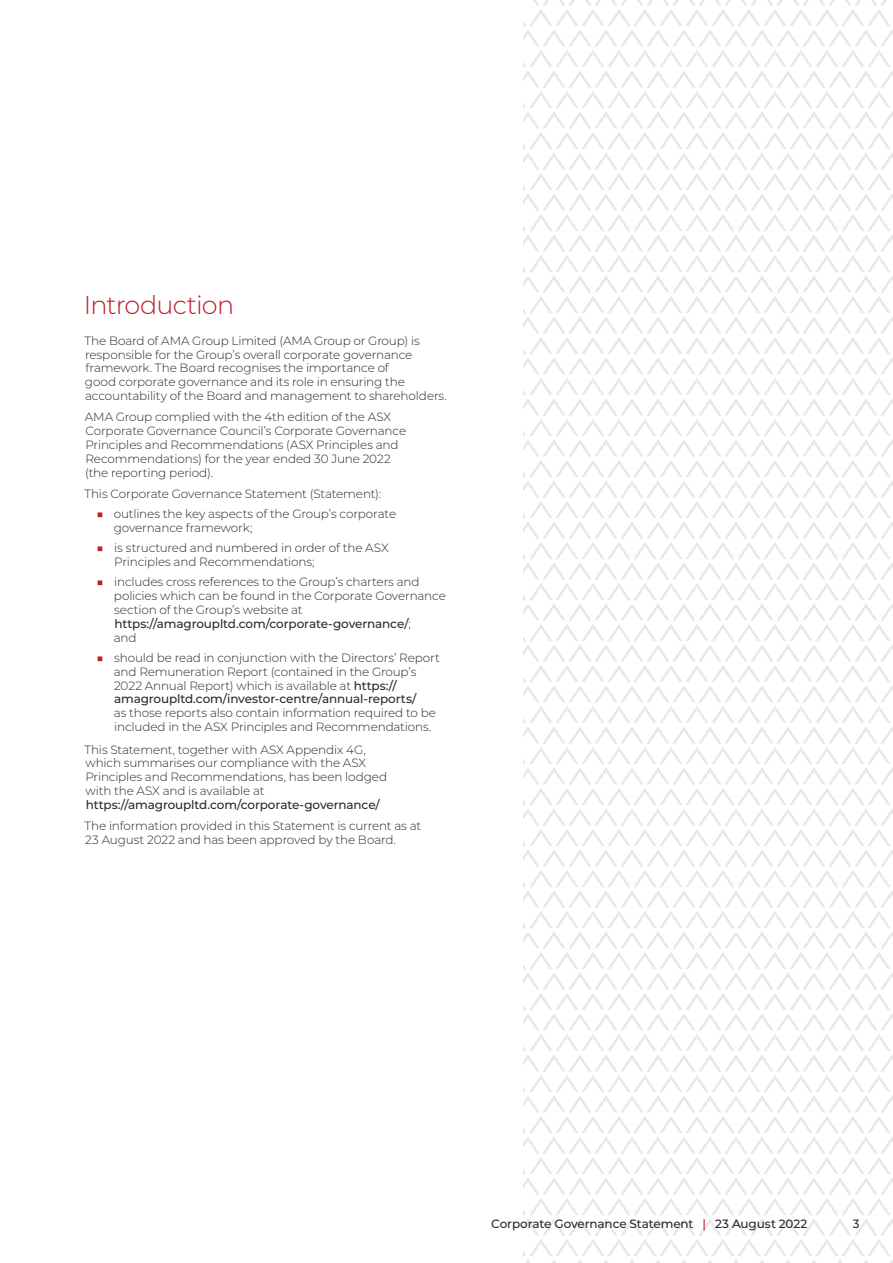
<style>
.page{position:relative;width:893px;height:1263px;background:#fff}
.page>*{position:absolute;margin:0;border:0;box-sizing:border-box;transform-origin:0 0}
.t1{font:300 25.5px "Montserrat";letter-spacing:-.035em;color:#be1e2d}
.t2{font:300 12px/13.8px "Montserrat";letter-spacing:-.01em;color:#292829}
.t3{font:500 12px "Montserrat";letter-spacing:-.01em;color:#292829}
.s1{color:#be1e2d}
.s2{font-weight:500}
</style>
<div class="page">
<svg style="left:523px;top:0;width:370px;height:1263px"></svg>
<h1 class="t1" style="left:84px;top:287px;width:152px">Introduction</h1>
<p class="t2" style="left:84px;top:333px;width:364px">The Board of AMA Group Limited (AMA Group or Group) is responsible for the Group’s overall corporate governance framework. The Board recognises the importance of<br>good corporate governance and its role in ensuring the accountability of the Board and management to shareholders.</p>
<p class="t2" style="left:85px;top:410px;width:323px">AMA Group complied with the 4th edition of the ASX Corporate Governance Council’s Corporate Governance Principles and Recommendations (ASX Principles and Recommendations) for the year ended 30 June 2022 (the reporting period).</p>
<p class="t2" style="left:84px;top:486px;width:298px">This Corporate Governance Statement (Statement):</p>
<p class="t2" style="left:114px;top:506px;width:284px;text-indent:-17px"><span class="s1">■</span> outlines the key aspects of the Group’s corporate governance framework;</p>
<p class="t2" style="left:114px;top:540px;width:276px;text-indent:-18px"><span class="s1">■</span> is structured and numbered in order of the ASX<br>Principles and Recommendations;</p>
<p class="t2" style="left:114px;top:574px;width:334px;text-indent:-17px"><span class="s1">■</span> includes cross references to the Group’s charters and policies which can be found in the Corporate Governance section of the Group’s website at <span class="s2">https://amagroupltd.com/corporate-governance/</span>;<br>and</p>
<p class="t2" style="left:114px;top:650px;width:328px;text-indent:-17px"><span class="s1">■</span> should be read in conjunction with the Directors’ Report and Remuneration Report (contained in the Group’s 2022 Annual Report) which is available at <span class="s2">https:// amagroupltd.com/investor-centre/annual-reports/</span></p>
<p class="t2" style="left:114px;top:706px;width:324px">as those reports also contain information required to be included in the ASX Principles and Recommendations.</p>
<p class="t2" style="left:84px;top:742px;width:304px">This Statement, together with ASX Appendix 4G, which summarises our compliance with the ASX Principles and Recommendations, has been lodged with the ASX and is available at</p>
<p class="t3" style="left:86px;top:796px;width:296px">https://amagroupltd.com/corporate-governance/</p>
<p class="t2" style="left:84px;top:818px;width:338px">The information provided in this Statement is current as at<br>23 August 2022 and has been approved by the Board.</p>
<p class="t3" style="left:491px;top:1216px;width:318px">Corporate Governance Statement <span class="s1">|</span> 23 August 2022</p>
<p class="t3" style="left:853px;top:1216px;width:8px">3</p>
</div>
